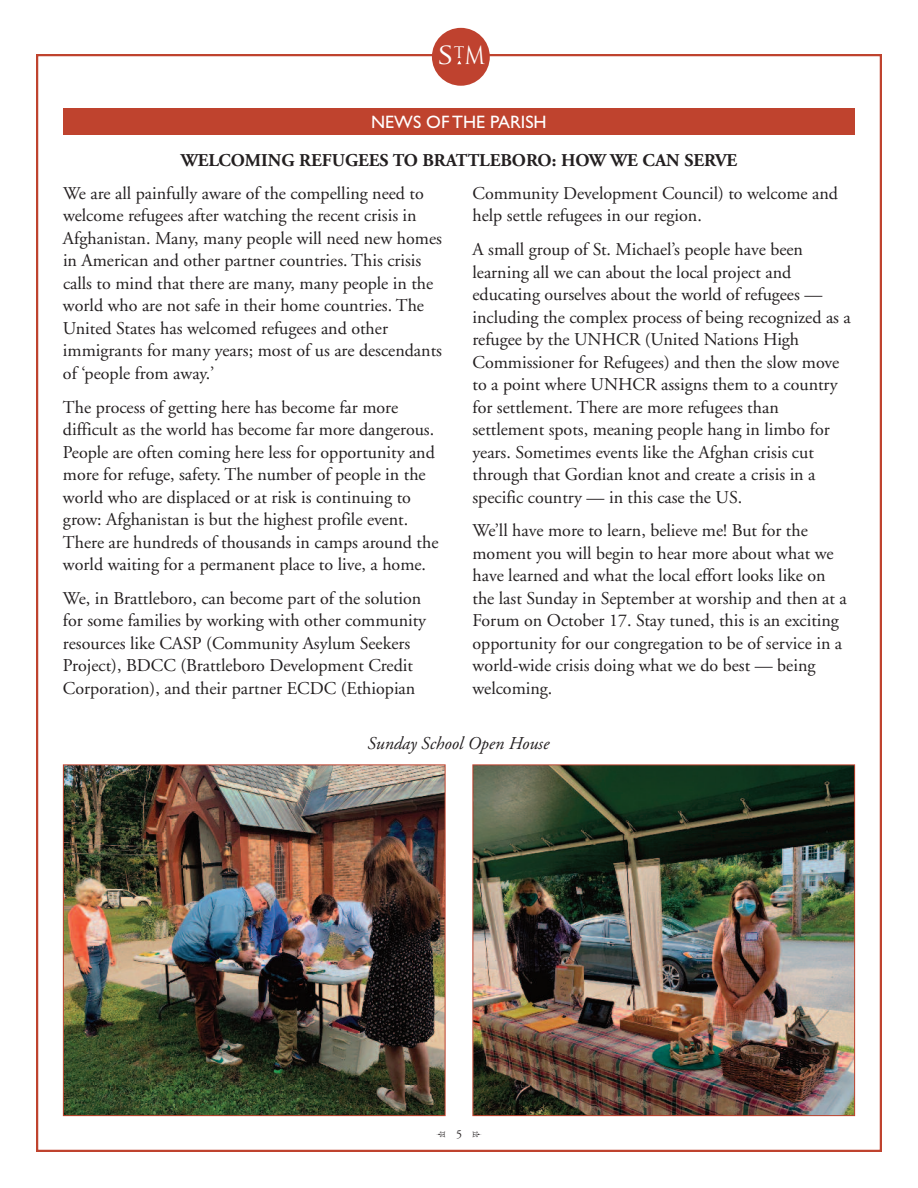
<style>
.page{position:relative;width:918px;height:1188px;background:#fff}
.page>*{position:absolute;margin:0;border:0;box-sizing:border-box;transform-origin:0 0}
.t1{font:24.3px "Trajan Pro";color:#fff;scale:1.25 1}
.t2{font:18px/22.5px "Adobe Garamond";color:#231f20}
.t3{font:700 18px "Adobe Garamond";color:#231f20}
.t4{font:italic 18px "Adobe Garamond";color:#231f20}
.t5{font:18px "Gill Sans";color:#fff}
.t6{font:12px "Adobe Garamond";color:#231f20}
</style>
<div class="page">
<div style="left:432px;top:28px;width:58px;height:58px;background:#bf422f;border-radius:50%"></div>
<div style="left:63px;top:108px;width:792px;height:27px;background:#bf432e"></div>
<img style="left:65px;top:766px;width:379px;height:348px">
<div style="left:63px;top:764px;width:383px;height:352px;border:1px solid #bf432e"></div>
<img style="left:474px;top:766px;width:379px;height:348px">
<div style="left:472px;top:764px;width:383px;height:352px;border:1px solid #bf432e"></div>
<h1 class="t1" style="left:436px;top:46px;width:40px">S<sup>T</sup>M</h1>
<p class="t5" style="left:371px;top:111px;width:177px">NEWS OF THE PARISH</p>
<p class="t3" style="left:181px;top:153px;width:558px">WELCOMING REFUGEES TO BRATTLEBORO: HOW WE CAN SERVE</p>
<p class="t2" style="left:63px;top:184px;width:381px">We are all painfully aware of the compelling need to welcome refugees after watching the recent crisis in Afghanistan. Many, many people will need new homes in American and other partner countries. This crisis calls to mind that there are many, many people in the world who are not safe in their home countries. The United States has welcomed refugees and other immigrants for many years; most of us are descendants of ‘people from away.’</p>
<p class="t2" style="left:63px;top:397px;width:377px">The process of getting here has become far more difficult as the world has become far more dangerous.<br>People are often coming here less for opportunity and more for refuge, safety. The number of people in the world who are displaced or at risk is continuing to grow: Afghanistan is but the highest profile event.<br>There are hundreds of thousands in camps around the world waiting for a permanent place to live, a home.</p>
<p class="t2" style="left:63px;top:589px;width:365px">We, in Brattleboro, can become part of the solution for some families by working with other community resources like CASP (Community Asylum Seekers Project), BDCC (Brattleboro Development Credit Corporation), and their partner ECDC (Ethiopian</p>
<p class="t2" style="left:472px;top:184px;width:367px">Community Development Council) to welcome and help settle refugees in our region.</p>
<p class="t2" style="left:472px;top:240px;width:380px">A small group of St. Michael’s people have been learning all we can about the local project and educating ourselves about the world of refugees — including the complex process of being recognized as a refugee by the UNHCR (United Nations High Commissioner for Refugees) and then the slow move to a point where UNHCR assigns them to a country for settlement. There are more refugees than settlement spots, meaning people hang in limbo for years. Sometimes events like the Afghan crisis cut through that Gordian knot and create a crisis in a specific country — in this case the US.</p>
<p class="t2" style="left:472px;top:521px;width:376px">We’ll have more to learn, believe me! But for the moment you will begin to hear more about what we have learned and what the local effort looks like on the last Sunday in September at worship and then at a Forum on October 17. Stay tuned, this is an exciting opportunity for our congregation to be of service in a world-wide crisis doing what we do best — being welcoming.</p>
<p class="t4" style="left:368px;top:737px;width:183px">Sunday School Open House</p>
<p class="t6" style="left:456px;top:1129px;width:7px">5</p>
</div>
